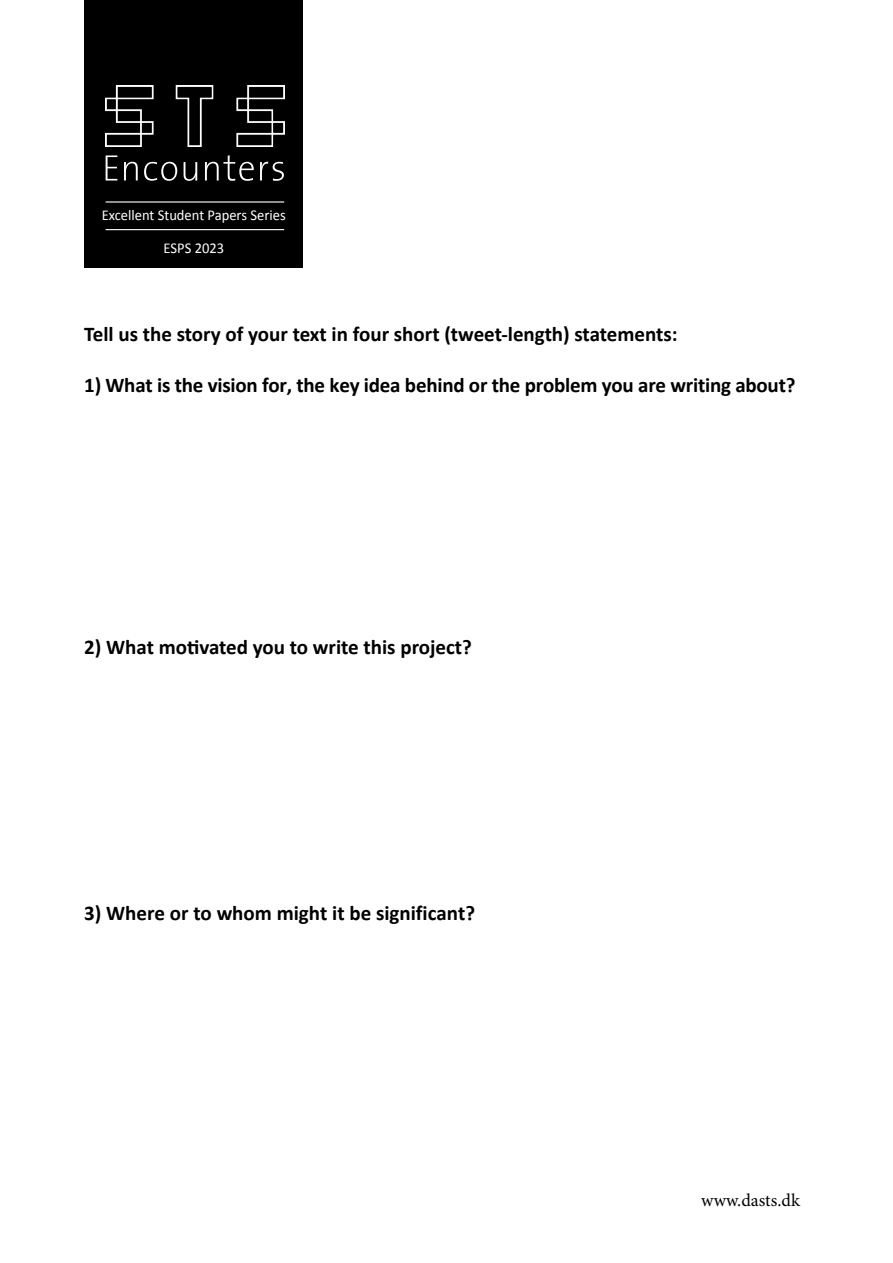
<style>
.page{position:relative;width:893px;height:1263px;background:#fff}
.page>*{position:absolute;margin:0;border:0;box-sizing:border-box;transform-origin:0 0}
.t1{font:700 21px "Calibri";color:#000}
.t2{font:18px "Minion Pro";letter-spacing:.005em;color:#000}
.t3{font:15px/32.8px "Calibri";color:#fff;text-align:center}
.s1{font-style:inherit}
</style>
<div class="page">
<div style="left:84px;top:0;width:219px;height:268px;background:#000"></div>
<img style="left:106px;top:85px;width:178px;height:62px">
<svg style="left:106px;top:155px;width:11px;height:25px"></svg>
<svg style="left:124px;top:162px;width:14px;height:18px"></svg>
<svg style="left:144px;top:162px;width:33px;height:19px"></svg>
<svg style="left:184px;top:155px;width:70px;height:26px"></svg>
<svg style="left:260px;top:161px;width:24px;height:20px"></svg>
<hr style="left:106px;top:229px;width:178px;height:1px;background:#fff">
<hr style="left:106px;top:201px;width:178px;height:2px;background:#fff">
<p class="t3" style="left:102px;top:198px;width:185px">Excellent Student Papers Series<br>ESPS 2023</p>
<h1 class="t1" style="left:84px;top:321px;width:595px">Tell us the story of your text in four short (tweet-length) statements:</h1>
<h1 class="t1" style="left:84px;top:372px;width:713px">1) What is the vision <span class="s1">for</span>, the key idea <span class="s1">behind</span> or the problem you are writing about?</h1>
<h1 class="t1" style="left:84px;top:634px;width:389px">2) What motivated you to write this project?</h1>
<h1 class="t1" style="left:84px;top:900px;width:392px">3) Where or to whom might it be significant?</h1>
<p class="t2" style="left:701px;top:1188px;width:100px">www.dasts.dk</p>
</div>
